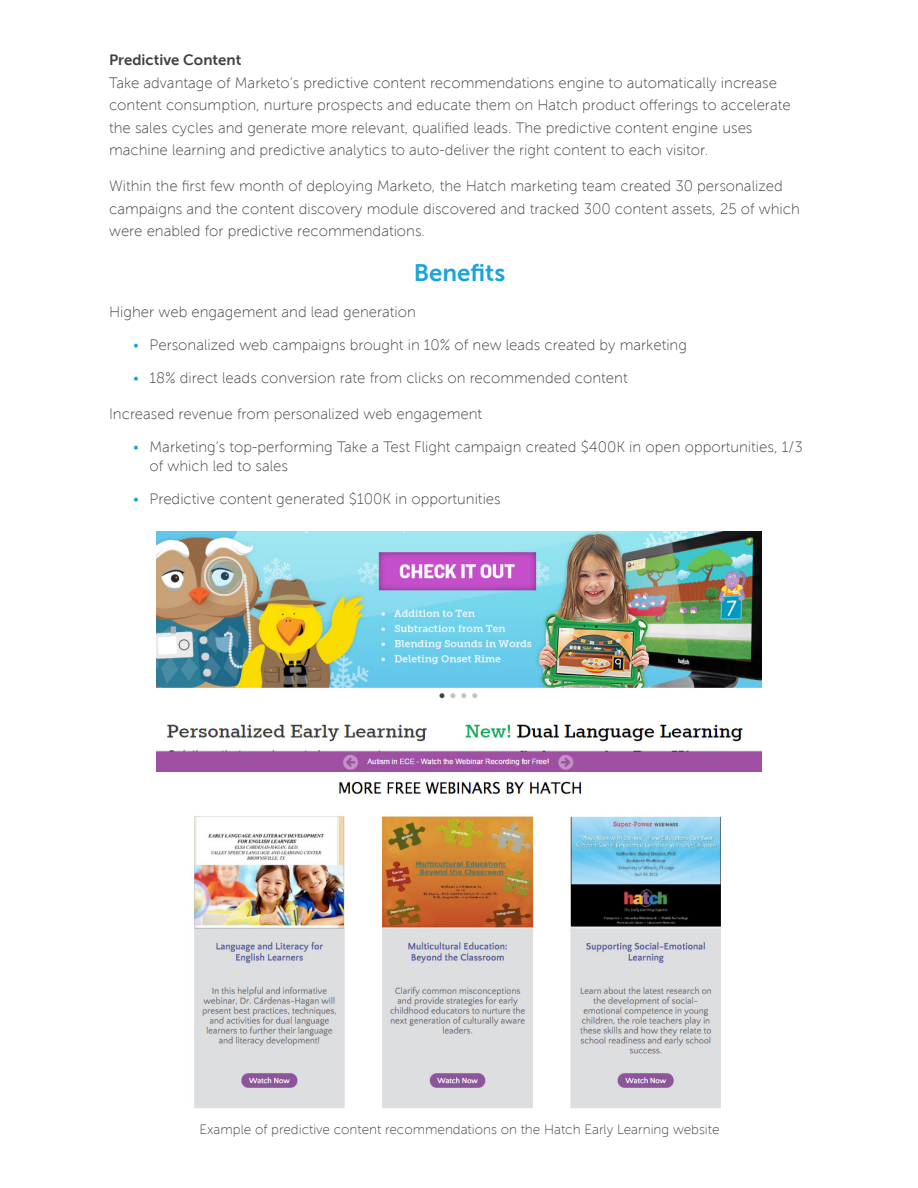
<style>
.page{position:relative;width:918px;height:1188px;background:#fff}
.page>*{position:absolute;margin:0;border:0;box-sizing:border-box;transform-origin:0 0}
.t1{font:700 24px "Marketo Sans";color:#1ba3dd}
.t2{font:300 15px/22.5px "Marketo Sans";color:#424043}
.t3{font:700 15px "Marketo Sans";color:#424043}
.t4{font:300 13.5px "Marketo Sans";color:#424043}
.s1{color:#1ba3dd}
</style>
<div class="page">
<img style="left:194px;top:781px;width:527px;height:327px">
<img style="left:157px;top:531px;width:604px;height:241px">
<p class="t3" style="left:109px;top:52px;width:134px">Predictive Content</p>
<p class="t2" style="left:109px;top:72px;width:683px">Take advantage of Marketo’s predictive content recommendations engine to automatically increase content consumption, nurture prospects and educate them on Hatch product offerings to accelerate the sales cycles and generate more relevant, qualified leads. The predictive content engine uses machine learning and predictive analytics to auto-deliver the right content to each visitor.</p>
<p class="t2" style="left:109px;top:175px;width:692px">Within the first few month of deploying Marketo, the Hatch marketing team created 30 personalized campaigns and the content discovery module discovered and tracked 300 content assets, 25 of which were enabled for predictive recommendations.</p>
<h1 class="t1" style="left:414px;top:259px;width:93px">Benefits</h1>
<p class="t2" style="left:109px;top:301px;width:308px">Higher web engagement and lead generation</p>
<p class="t2" style="left:133px;top:334px;width:555px"><span class="s1">•</span> Personalized web campaigns brought in 10% of new leads created by marketing</p>
<p class="t2" style="left:133px;top:367px;width:496px"><span class="s1">•</span> 18% direct leads conversion rate from clicks on recommended content</p>
<p class="t2" style="left:109px;top:403px;width:375px">Increased revenue from personalized web engagement</p>
<p class="t2" style="left:150px;top:437px;width:655px;line-height:19.5px;text-indent:-16px"><span class="s1">•</span> Marketing’s top-performing Take a Test Flight campaign created $400K in open opportunities, 1/3 of which led to sales</p>
<p class="t2" style="left:133px;top:488px;width:369px"><span class="s1">•</span> Predictive content generated $100K in opportunities</p>
<p class="t4" style="left:199px;top:1122px;width:522px">Example of predictive content recommendations on the Hatch Early Learning website</p>
</div>
